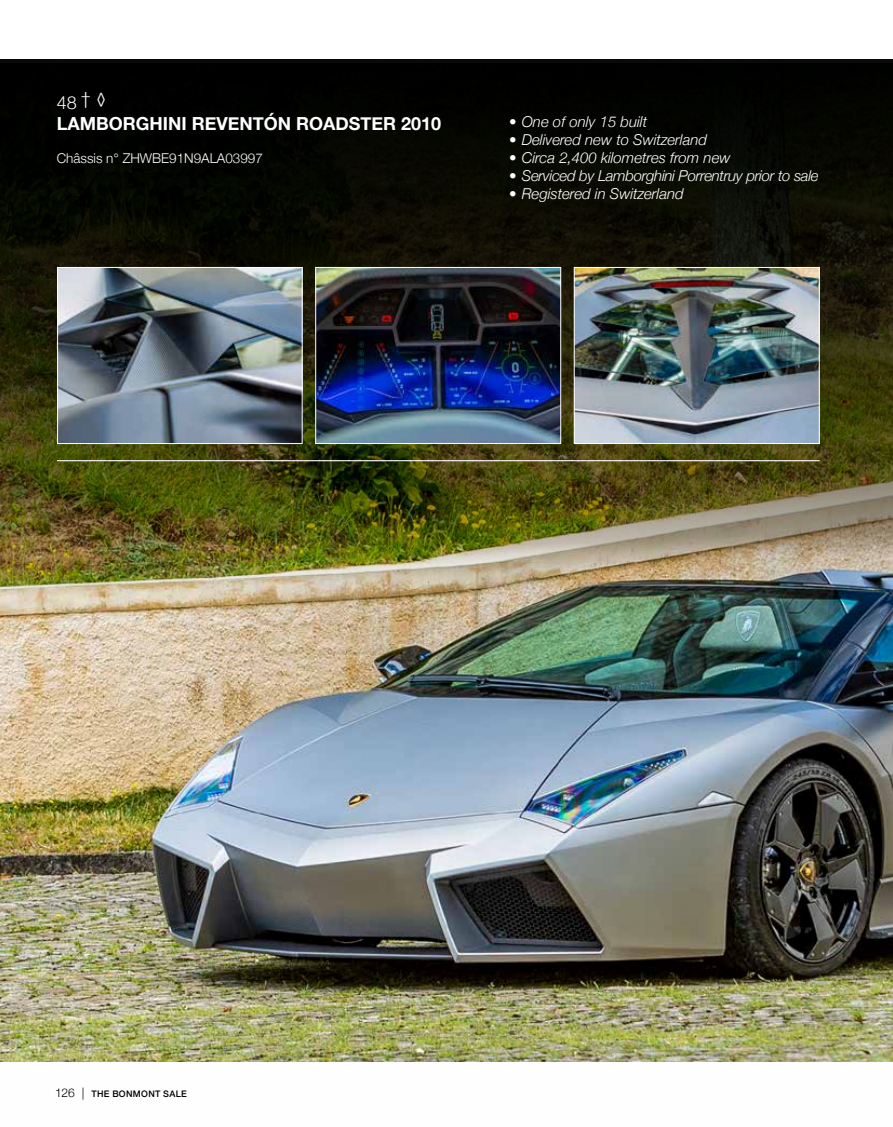
<style>
.page{position:relative;width:893px;height:1127px;background:#fff}
.page>*{position:absolute;margin:0;border:0;box-sizing:border-box;transform-origin:0 0}
.t1{font:700 18px "Helvetica Neue";color:#fff}
.t2{font:300 18px "Helvetica Neue";color:#fff}
.t3{font:italic 300 15px "Helvetica Neue";color:#fff}
.t4{font:italic 300 15px "Helvetica Neue";letter-spacing:-.02em;color:#fff}
.t5{font:300 13.5px "Helvetica Neue";color:#fff}
.t6{font:500 9px "Helvetica Neue";letter-spacing:.035em;color:#000}
.s1{font-weight:300;font-size:12px}
</style>
<div class="page">
<img style="left:0;top:972px;width:893px;height:89px">
<img style="left:0;top:60px;width:893px;height:912px">
<img style="left:317px;top:269px;width:242px;height:173px">
<div style="left:315px;top:267px;width:246px;height:177px;border:1px solid #fff"></div>
<img style="left:576px;top:269px;width:242px;height:173px">
<div style="left:574px;top:267px;width:246px;height:177px;border:1px solid #fff"></div>
<img style="left:59px;top:269px;width:242px;height:173px">
<div style="left:57px;top:267px;width:246px;height:177px;border:1px solid #fff"></div>
<hr style="left:57px;top:460px;width:763px;height:1px;background:#fff">
<p class="t2" style="left:57px;top:87px;width:51px">48 † ◊</p>
<p class="t1" style="left:57px;top:110px;width:386px">LAMBORGHINI REVENTÓN ROADSTER 2010</p>
<p class="t5" style="left:57px;top:147px;width:208px">Châssis n° ZHWBE91N9ALA03997</p>
<p class="t3" style="left:509px;top:110px;width:140px">• One of only 15 built</p>
<p class="t3" style="left:509px;top:128px;width:200px">• Delivered new to Switzerland</p>
<p class="t3" style="left:509px;top:146px;width:223px">• Circa 2,400 kilometres from new</p>
<p class="t4" style="left:509px;top:164px;width:311px">• Serviced by Lamborghini Porrentruy prior to sale</p>
<p class="t3" style="left:509px;top:182px;width:176px">• Registered in Switzerland</p>
<p class="t6" style="left:55px;top:1087px;width:133px"><span class="s1">126 |</span> THE BONMONT SALE</p>
</div>
